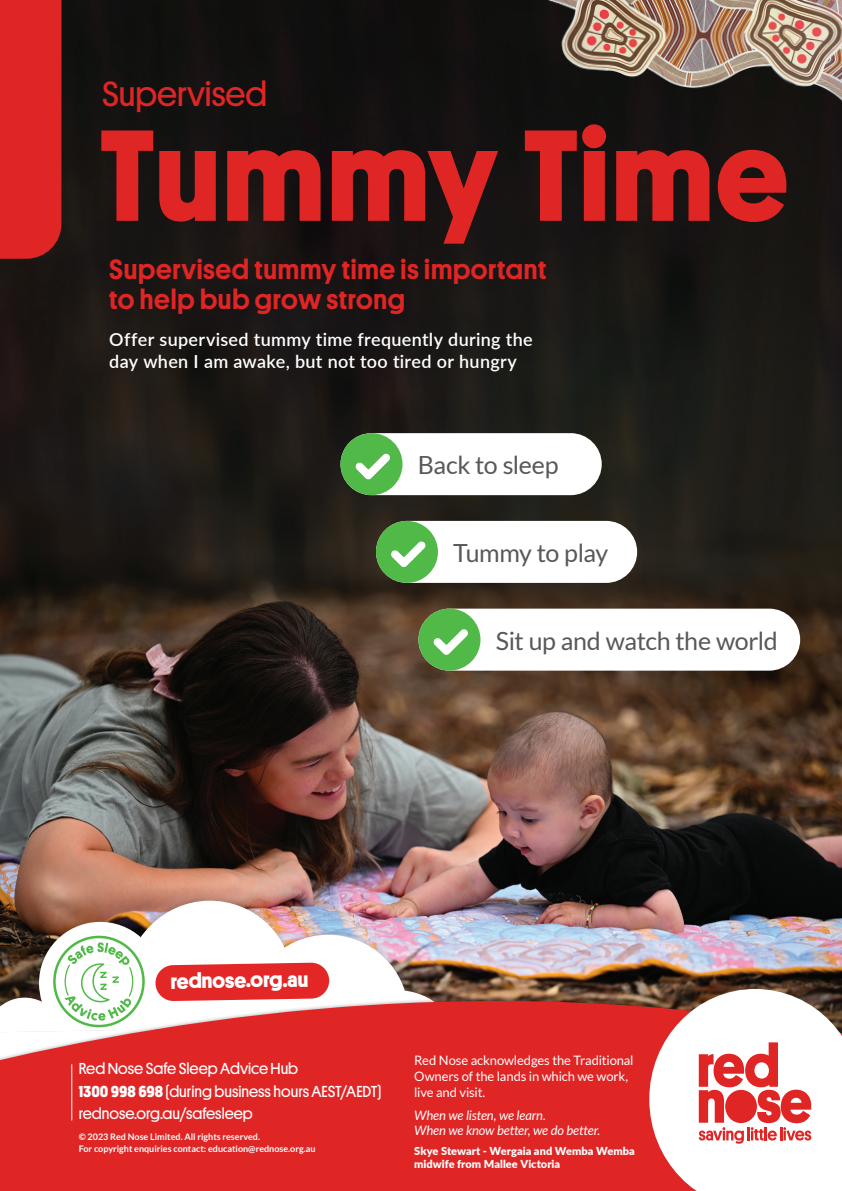
<style>
.page{position:relative;width:842px;height:1191px;background:#fff}
.page>*{position:absolute;margin:0;border:0;box-sizing:border-box;transform-origin:0 0}
.t1{font:700 130.5px "Platform";letter-spacing:.015em;color:#e02525}
.t2{font:35px "Platform";color:#e02525}
.t3{font:500 28px/29.6px "Platform";letter-spacing:.025em;color:#e02525}
.t4{font:25px "Lato";letter-spacing:-.015em;color:#57585a}
.t5{font:700 21.5px "Platform";color:#fff}
.t6{font:600 18px/21.6px "Lato";letter-spacing:.02em;color:#fff}
.t7{font:16px/22.1px "Platform";color:#fff}
.t8{font:13px/15.6px "Lato";letter-spacing:-.01em;color:#fff}
.t9{font:italic 13px/14.8px "Lato";letter-spacing:-.01em;color:#fff}
.t10{font:900 11px/13.2px "Lato";color:#fff}
.t11{font:700 9px/12.1px "Lato";color:#fff}
.s1{font-weight:700}
</style>
<div class="page">
<img style="left:0;top:0;width:842px;height:901px">
<div style="left:340px;top:433px;width:262px;height:62px;background:#fff;border-radius:31px"></div>
<div style="left:340px;top:433px;width:62px;height:62px;background:#51b948;border-radius:50%"></div>
<svg style="left:355px;top:453px;width:35px;height:27px"></svg>
<div style="left:376px;top:521px;width:261px;height:62px;background:#fff;border-radius:31px"></div>
<div style="left:376px;top:521px;width:62px;height:62px;background:#51b948;border-radius:50%"></div>
<svg style="left:391px;top:541px;width:34px;height:26px"></svg>
<div style="left:418px;top:608px;width:382px;height:62px;background:#fff;border-radius:31px"></div>
<div style="left:418px;top:608px;width:62px;height:62px;background:#51b948;border-radius:50%"></div>
<svg style="left:433px;top:629px;width:35px;height:26px"></svg>
<div style="left:0;top:0;width:67px;height:264px;background:#231f20;opacity:.35"></div>
<div style="left:0;top:0;width:61px;height:259px;background:#e02525"></div>
<img style="left:541px;top:0;width:301px;height:122px">
<img style="left:132px;top:887px;width:333px;height:14px">
<img style="left:0;top:901px;width:842px;height:290px">
<hr style="left:71px;top:1064px;width:1px;height:56px;background:#fff">
<svg style="left:649px;top:989px;width:193px;height:202px"></svg>
<div style="left:725px;top:1089px;width:32px;height:34px;background:#e02525;border-radius:50%"></div>
<img style="left:0;top:900px;width:463px;height:166px">
<div style="left:806px;top:1152px;width:36px;height:39px;background:#fff"></div>
<h2 class="t2" style="left:102px;top:69px;width:166px">Supervised</h2>
<h1 class="t1" style="left:99px;top:80px;width:690px">Tummy Time</h1>
<h3 class="t3" style="left:109px;top:253px;width:439px">Supervised tummy time is important to help bub grow strong</h3>
<h3 class="t6" style="left:109px;top:328px;width:425px">Offer supervised tummy time frequently during the day when I am awake, but not too tired or hungry</h3>
<h3 class="t4" style="left:418px;top:451px;width:142px">Back to sleep</h3>
<h3 class="t4" style="left:453px;top:539px;width:157px">Tummy to play</h3>
<h3 class="t4" style="left:496px;top:626px;width:284px">Sit up and watch the world</h3>
<h3 class="t5" style="left:170px;top:965px;width:139px;rotate:-1deg">rednose.org.au</h3>
<h3 class="t7" style="left:79px;top:1056px;width:304px">Red Nose Safe Sleep Advice Hub<br><span class="s1">1300 998 698</span> (during business hours AEST/AEDT) rednose.org.au/safesleep</h3>
<p class="t11" style="left:79px;top:1130px;width:238px">© 2023 Red Nose Limited. All rights reserved.<br>For copyright enquiries contact: education@rednose.org.au</p>
<h3 class="t8" style="left:414px;top:1052px;width:221px">Red Nose acknowledges the Traditional<br>Owners of the lands in which we work, live and visit.</h3>
<h3 class="t9" style="left:414px;top:1108px;width:187px">When we listen, we learn.<br>When we know better, we do better.</h3>
<p class="t10" style="left:414px;top:1144px;width:222px">Skye Stewart - Wergaia and Wemba Wemba midwife from Mallee Victoria</p>
</div>
